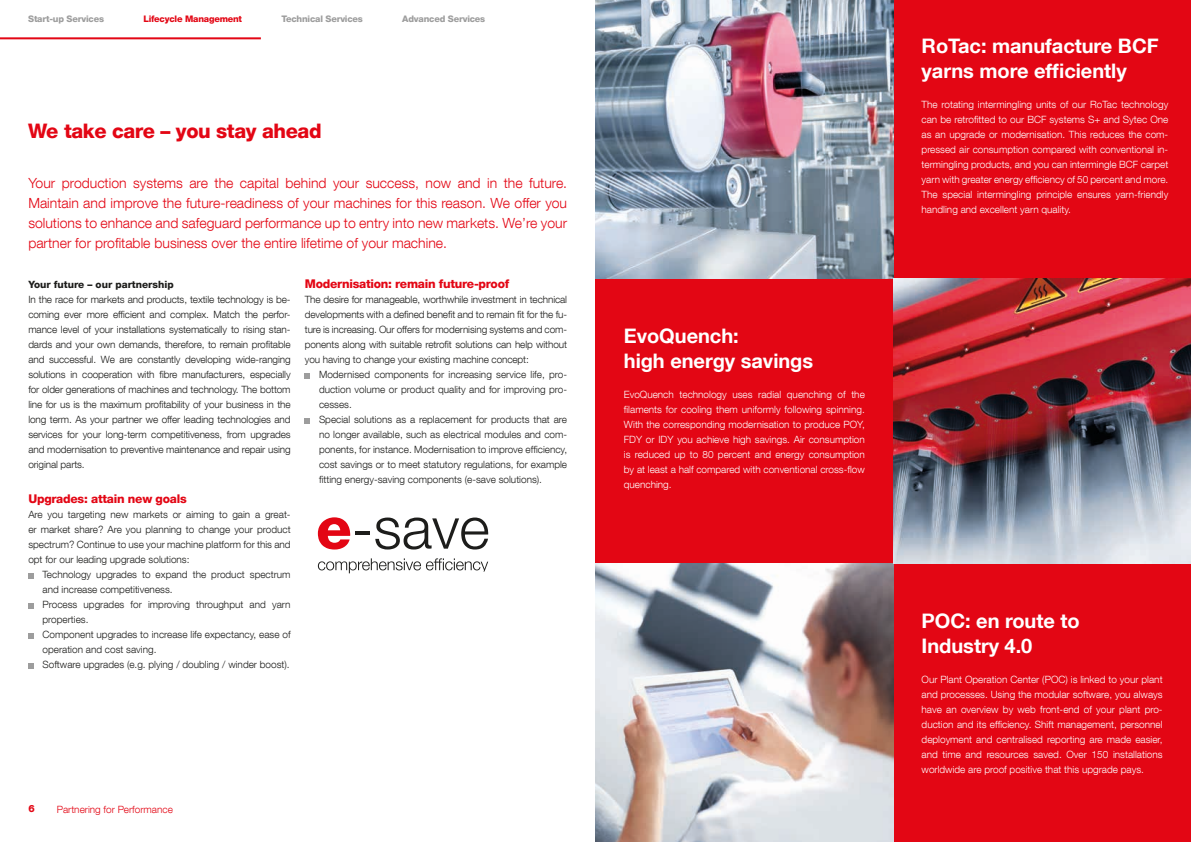
<style>
.page{position:relative;width:1191px;height:842px;background:#fff}
.page>*{position:absolute;margin:0;border:0;box-sizing:border-box;transform-origin:0 0}
.t1{font:700 20px/25px "Helvetica Neue LT Com";color:#fff}
.t2{font:800 20px "Helvetica Neue LT Com";letter-spacing:-.02em;color:#e30614}
.t3{font:300 14px/20px "Helvetica Neue LT Com";color:#e30614;text-align:justify}
.t4{font:800 12px "Helvetica Neue LT Com";letter-spacing:-.02em;color:#e30614}
.t5{font:300 10px/15px "Helvetica Neue LT Com";color:#1d1d1b;text-align:justify}
.t6{font:300 10px/15px "Helvetica Neue LT Com";color:#fff;text-align:justify}
.t7{font:800 10px "Helvetica Neue LT Com";color:#1d1d1b}
.t8{font:300 10px "Helvetica Neue LT Com";color:#e30614}
.t9{font:800 10px "Helvetica Neue LT Com";color:#e30614}
.t10{font:800 9px "Helvetica Neue LT Com";letter-spacing:-.02em;color:#9d9d9d}
.t11{font:800 9px "Helvetica Neue LT Com";letter-spacing:-.02em;color:#e30614}
</style>
<div class="page">
<svg style="left:28px;top:573px;width:5px;height:5px"></svg>
<svg style="left:28px;top:603px;width:5px;height:5px"></svg>
<svg style="left:28px;top:633px;width:5px;height:5px"></svg>
<svg style="left:28px;top:663px;width:5px;height:5px"></svg>
<svg style="left:305px;top:373px;width:5px;height:5px"></svg>
<svg style="left:305px;top:418px;width:5px;height:5px"></svg>
<hr style="left:0;top:37px;width:261px;height:2px;background:#e30614">
<div style="left:893px;top:0;width:298px;height:328px;background:#e30614"></div>
<div style="left:893px;top:564px;width:298px;height:278px;background:#e30614"></div>
<div style="left:595px;top:278px;width:298px;height:315px;background:#e30614"></div>
<img style="left:595px;top:0;width:298px;height:278px">
<img style="left:595px;top:564px;width:298px;height:278px">
<img style="left:893px;top:278px;width:298px;height:285px">
<svg style="left:318px;top:558px;width:170px;height:15px"></svg>
<svg style="left:318px;top:517px;width:32px;height:32px"></svg>
<hr style="left:355px;top:531px;width:15px;height:3px;background:#1d1d1b">
<svg style="left:375px;top:517px;width:113px;height:32px"></svg>
<p class="t10" style="left:28px;top:13px;width:77px">Start-up Services</p>
<p class="t11" style="left:143px;top:13px;width:100px">Lifecycle Management</p>
<p class="t10" style="left:281px;top:13px;width:83px">Technical Services</p>
<p class="t10" style="left:402px;top:13px;width:84px">Advanced Services</p>
<h1 class="t2" style="left:28px;top:119px;width:295px">We take care – you stay ahead</h1>
<p class="t3" style="left:28px;top:173px;width:540px">Your production systems are the capital behind your success, now and in the future.<br>Maintain and improve the future-readiness of your machines for this reason. We offer you solutions to enhance and safeguard performance up to entry into new markets. We’re your partner for profitable business over the entire lifetime of your machine.</p>
<p class="t7" style="left:28px;top:279px;width:147px">Your future – our partnership</p>
<p class="t5" style="left:28px;top:292px;width:264px">In the race for markets and products, textile technology is be&shy;coming ever more efficient and complex. Match the perfor&shy;mance level of your installations systematically to rising stan&shy;dards and your own demands, therefore, to remain profitable and successful. We are constantly developing wide-ranging solutions in cooperation with fibre manufacturers, especially for older generations of machines and technology. The bottom line for us is the maximum profitability of your business in the long term. As your partner we offer leading technologies and services for your long-term competitiveness, from upgrades and modernisation to preventive maintenance and repair using original parts.</p>
<p class="t4" style="left:28px;top:492px;width:160px">Upgrades: attain new goals</p>
<p class="t5" style="left:28px;top:507px;width:264px">Are you targeting new markets or aiming to gain a great&shy;er market share? Are you planning to change your product spectrum? Continue to use your machine platform for this and opt for our leading upgrade solutions:</p>
<p class="t5" style="left:43px;top:567px;width:250px;text-align:left">Technology upgrades to expand the product spectrum and increase competitiveness.<br>Process upgrades for improving throughput and yarn properties.<br>Component upgrades to increase life expectancy, ease of operation and cost saving.<br>Software upgrades (e.g. plying / doubling / winder boost).</p>
<p class="t4" style="left:305px;top:277px;width:206px">Modernisation: remain future-proof</p>
<p class="t5" style="left:305px;top:292px;width:264px">The desire for manageable, worthwhile investment in technical developments with a defined benefit and to remain fit for the fu&shy;ture is increasing. Our offers for modernising systems and com&shy;ponents along with suitable retrofit solutions can help without you having to change your existing machine concept:</p>
<p class="t5" style="left:319px;top:367px;width:250px;text-align:left">Modernised components for increasing service life, pro&shy;duction volume or product quality and for improving pro&shy;cesses.<br>Special solutions as a replacement for products that are no longer available, such as electrical modules and com&shy;ponents, for instance. Modernisation to improve efficiency, cost savings or to meet statutory regulations, for example fitting energy-saving components (e-save solutions).</p>
<p class="t9" style="left:28px;top:803px;width:8px">6</p>
<p class="t8" style="left:57px;top:803px;width:118px">Partnering for Performance</p>
<h1 class="t1" style="left:624px;top:323px;width:191px">EvoQuench:<br>high energy savings</h1>
<p class="t6" style="left:624px;top:387px;width:242px">EvoQuench technology uses radial quenching of the filaments for cooling them uniformly following spinning.<br>With the corresponding modernisation to produce POY, FDY or IDY you achieve high savings. Air consumption is reduced up to 80 percent and energy consumption by at least a half compared with conventional cross-flow quenching.</p>
<h1 class="t1" style="left:921px;top:33px;width:238px">RoTac: manufacture BCF yarns more efficiently</h1>
<p class="t6" style="left:921px;top:97px;width:248px">The rotating intermingling units of our RoTac technology can be retrofitted to our BCF systems S+ and Sytec One as an upgrade or modernisation. This reduces the com&shy;pressed air consumption compared with conventional in&shy;termingling products, and you can intermingle BCF carpet yarn with greater energy efficiency of 50 percent and more.<br>The special intermingling principle ensures yarn-friendly handling and excellent yarn quality.</p>
<h1 class="t1" style="left:921px;top:608px;width:159px">POC: en route to<br>Industry 4.0</h1>
<p class="t6" style="left:921px;top:672px;width:242px">Our Plant Operation Center (POC) is linked to your plant and processes. Using the modular software, you always have an overview by web front-end of your plant pro&shy;duction and its efficiency. Shift management, personnel deployment and centralised reporting are made easier, and time and resources saved. Over 150 installations worldwide are proof positive that this upgrade pays.</p>
</div>
